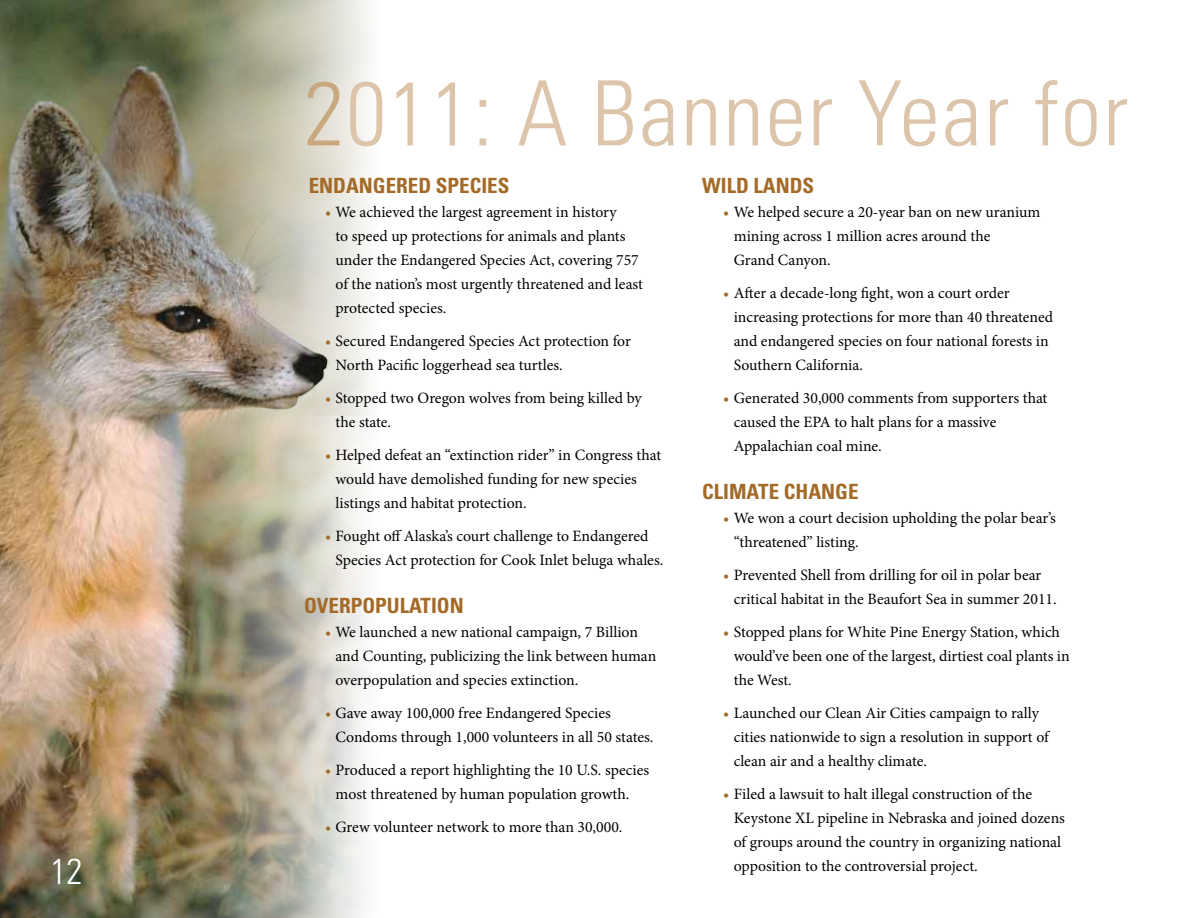
<style>
.page{position:relative;width:1188px;height:918px;background:#fff}
.page>*{position:absolute;margin:0;border:0;box-sizing:border-box;transform-origin:0 0}
.t1{font:300 condensed 90px "Univers";letter-spacing:.025em;color:#dcc5aa}
.t2{font:300 condensed 36px "Univers";color:#fff}
.t3{font:700 condensed 21px "Univers";color:#a46b28}
.t4{font:15.75px/24px "Minion Pro";color:#000}
.s1{color:#caa87f}
.s2{color:#a46b28}
</style>
<div class="page">
<img style="left:0;top:0;width:159px;height:918px">
<img style="left:159px;top:0;width:211px;height:918px">
<svg style="left:255px;top:417px;width:115px;height:501px;background:#cfccc2"></svg>
<h2 class="t2" style="left:51px;top:850px;width:33px">12</h2>
<h1 class="t1" style="left:304px;top:60px;width:826px"><span class="s1">2</span>011: A Banner Year for</h1>
<h3 class="t3" style="left:309px;top:173px;width:202px">ENDANGERED SPECIES</h3>
<p class="t4" style="left:336px;top:200px;width:309px;text-indent:-11px"><span class="s2">•</span> We achieved the largest agreement in history<br>to speed up protections for animals and plants under the Endangered Species Act, covering 757 of the nation’s most urgently threatened and least protected species.</p>
<p class="t4" style="left:336px;top:329px;width:297px;text-indent:-11px"><span class="s2">•</span> Secured Endangered Species Act protection for<br>North Pacific loggerhead sea turtles.</p>
<p class="t4" style="left:336px;top:386px;width:308px;text-indent:-11px"><span class="s2">•</span> Stopped two Oregon wolves from being killed by the state.</p>
<p class="t4" style="left:336px;top:443px;width:327px;text-indent:-11px"><span class="s2">•</span> Helped defeat an “extinction rider” in Congress that would have demolished funding for new species listings and habitat protection.</p>
<p class="t4" style="left:336px;top:524px;width:329px;text-indent:-11px"><span class="s2">•</span> Fought off Alaska’s court challenge to Endangered<br>Species Act protection for Cook Inlet beluga whales.</p>
<h3 class="t3" style="left:304px;top:593px;width:161px">OVERPOPULATION</h3>
<p class="t4" style="left:336px;top:620px;width:322px;text-indent:-11px"><span class="s2">•</span> We launched a new national campaign, 7 Billion and Counting, publicizing the link between human overpopulation and species extinction.</p>
<p class="t4" style="left:336px;top:701px;width:319px;text-indent:-11px"><span class="s2">•</span> Gave away 100,000 free Endangered Species<br>Condoms through 1,000 volunteers in all 50 states.</p>
<p class="t4" style="left:325px;top:758px;width:326px;text-align:center"><span class="s2">•</span> Produced a report highlighting the 10 U.S. species most threatened by human population growth.</p>
<p class="t4" style="left:325px;top:815px;width:299px"><span class="s2">•</span> Grew volunteer network to more than 30,000.</p>
<h3 class="t3" style="left:702px;top:173px;width:113px">WILD LANDS</h3>
<p class="t4" style="left:734px;top:200px;width:308px;text-indent:-11px"><span class="s2">•</span> We helped secure a 20-year ban on new uranium mining across 1 million acres around the<br>Grand Canyon.</p>
<p class="t4" style="left:734px;top:281px;width:321px;text-indent:-11px"><span class="s2">•</span> After a decade-long fight, won a court order increasing protections for more than 40 threatened and endangered species on four national forests in Southern California.</p>
<p class="t4" style="left:734px;top:386px;width:315px;text-indent:-11px"><span class="s2">•</span> Generated 30,000 comments from supporters that caused the EPA to halt plans for a massive<br>Appalachian coal mine.</p>
<h3 class="t3" style="left:702px;top:479px;width:158px">CLIMATE CHANGE</h3>
<p class="t4" style="left:734px;top:506px;width:324px;text-indent:-11px"><span class="s2">•</span> We won a court decision upholding the polar bear’s “threatened” listing.</p>
<p class="t4" style="left:734px;top:563px;width:325px;text-indent:-11px"><span class="s2">•</span> Prevented Shell from drilling for oil in polar bear critical habitat in the Beaufort Sea in summer 2011.</p>
<p class="t4" style="left:734px;top:620px;width:337px;text-indent:-11px"><span class="s2">•</span> Stopped plans for White Pine Energy Station, which would’ve been one of the largest, dirtiest coal plants in the West.</p>
<p class="t4" style="left:734px;top:701px;width:317px;text-indent:-11px"><span class="s2">•</span> Launched our Clean Air Cities campaign to rally cities nationwide to sign a resolution in support of clean air and a healthy climate.</p>
<p class="t4" style="left:734px;top:782px;width:333px;text-indent:-11px"><span class="s2">•</span> Filed a lawsuit to halt illegal construction of the Keystone XL pipeline in Nebraska and joined dozens of groups around the country in organizing national opposition to the controversial project.</p>
</div>
